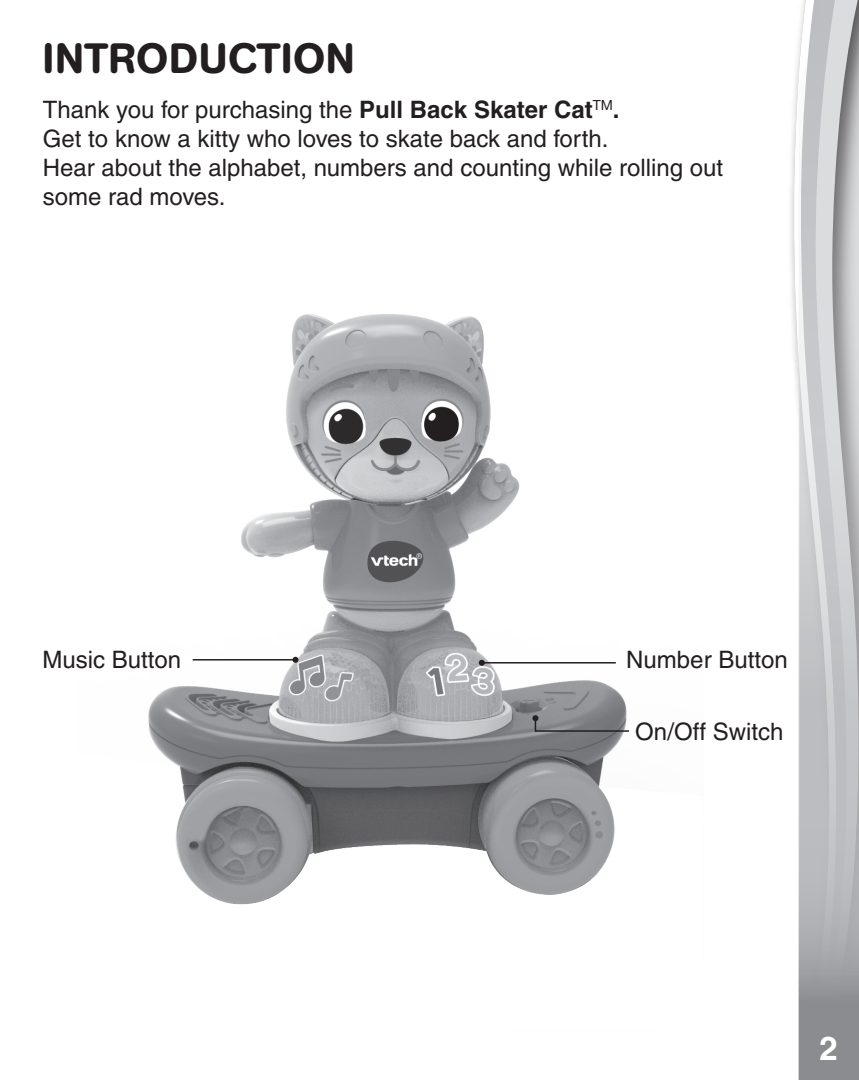
<style>
.page{position:relative;width:859px;height:1080px;background:#fff}
.page>*{position:absolute;margin:0;border:0;box-sizing:border-box;transform-origin:0 0}
.Headline{font:500 42px "AG Book Rounded";letter-spacing:.02em;color:#231f20}
.Body_text_hang{font:700 33px "Helvetica";color:#fff}
.Number{font:700 33px "Helvetica";color:#fff}
.t1{font:700 27px "Helvetica";color:#fff}
.Text{font:500 24px/28.8px "Helvetica";color:#231f20}
.Body_text{font:500 24px "Helvetica";color:#231f20}
.s1{font-weight:700}
</style>
<div class="page">
<svg style="left:793px;top:46px;width:6px;height:1034px"></svg>
<svg style="left:799px;top:0;width:60px;height:1080px;background:#bebfc1"></svg>
<div style="left:741px;top:1029px;width:57px;height:51px;background:#fff"></div>
<img style="left:148px;top:314px;width:479px;height:591px">
<hr style="left:482px;top:662px;width:134px;height:2px;background:#231f20">
<svg style="left:479px;top:660px;width:6px;height:6px"></svg>
<hr style="left:193px;top:659px;width:102px;height:2px;background:#231f20">
<svg style="left:292px;top:657px;width:6px;height:6px"></svg>
<svg style="left:532px;top:715px;width:6px;height:17px"></svg>
<hr style="left:535px;top:730px;width:94px;height:2px;background:#231f20">
<p class="Headline" style="left:43px;top:33px;width:313px">INTRODUCTION</p>
<p class="Text" style="left:43px;top:95px;width:578px">Thank you for purchasing the <span class="s1">Pull Back Skater Cat</span><sup>TM</sup><span class="s1">.</span></p>
<p class="Text" style="left:43px;top:124px;width:567px">Get to know a kitty who loves to skate back and forth.</p>
<p class="Text" style="left:43px;top:153px;width:682px">Hear about the alphabet, numbers and counting while rolling out some rad moves.</p>
<p class="Body_text" style="left:42px;top:646px;width:140px">Music Button</p>
<p class="Body_text" style="left:626px;top:646px;width:163px">Number Button</p>
<p class="Body_text" style="left:635px;top:717px;width:150px">On/Off Switch</p>
<p class="t1" style="left:828px;top:1021px;width:17px">2</p>
<p class="Body_text_hang" style="left:822px;top:1021px;width:20px">2</p>
<p class="Number" style="left:820px;top:1029px;width:20px">2</p>
</div>
